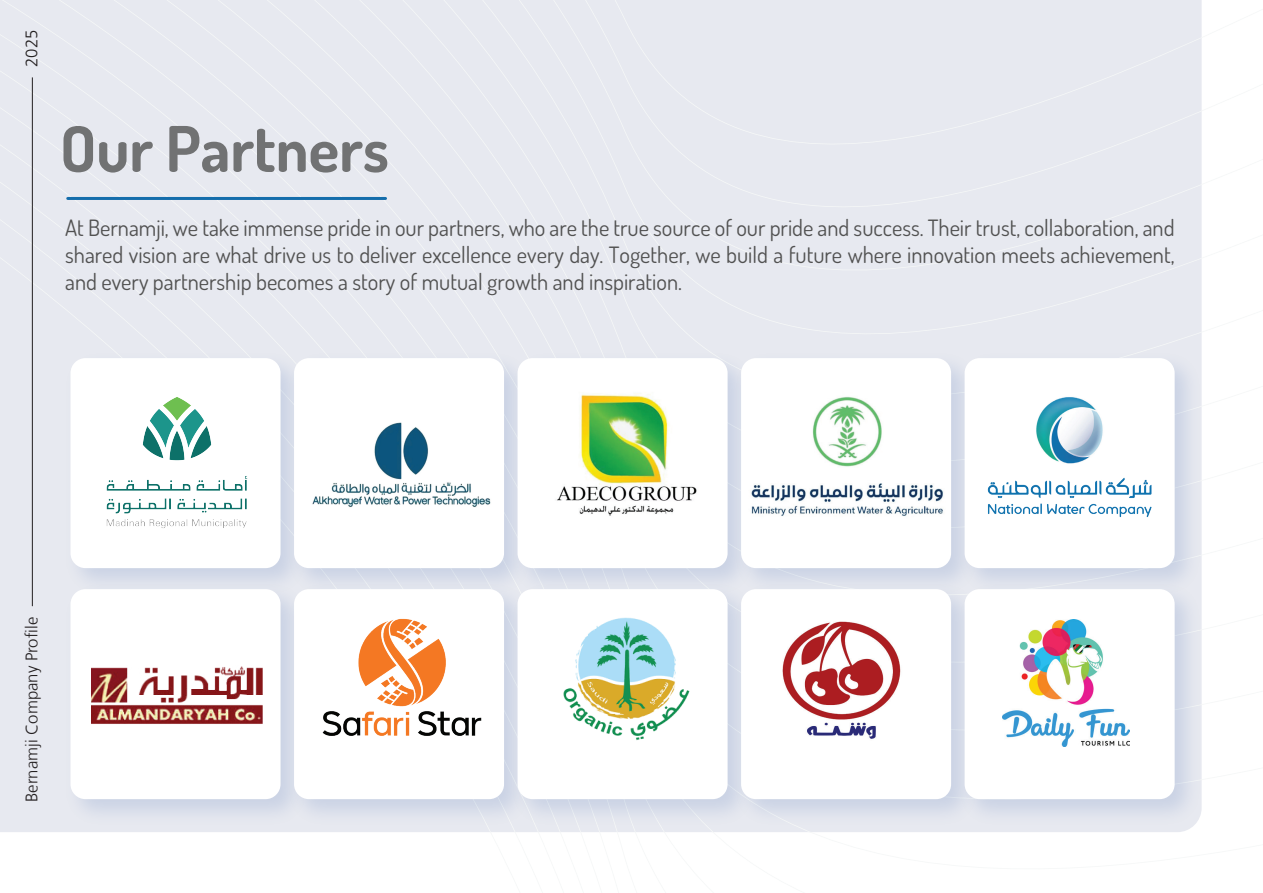
<style>
.page{position:relative;width:1263px;height:893px;background:#fff}
.page>*{position:absolute;margin:0;border:0;box-sizing:border-box;transform-origin:0 0}
.t1{font:700 63px "Dosis";color:#717273}
.t2{font:22.5px/27px "Dosis";color:#515151;text-align:justify}
.t3{font:300 16.8px "Frutiger LT Arabic 45";color:#231f20}
</style>
<div class="page">
<div style="left:0;top:0;width:1202px;height:832px;background:#e7e9f0"></div>
<hr style="left:32px;top:77px;width:1px;height:529px;background:#231f20">
<img style="left:58px;top:346px;width:224px;height:231px">
<div style="left:70px;top:358px;width:210px;height:210px;background:#fff;border-radius:15px"></div>
<img style="left:282px;top:346px;width:223px;height:231px">
<div style="left:294px;top:358px;width:210px;height:210px;background:#fff;border-radius:15px"></div>
<img style="left:505px;top:346px;width:224px;height:231px">
<div style="left:517px;top:358px;width:210px;height:210px;background:#fff;border-radius:15px"></div>
<img style="left:729px;top:346px;width:223px;height:231px">
<div style="left:741px;top:358px;width:210px;height:210px;background:#fff;border-radius:15px"></div>
<img style="left:952px;top:346px;width:250px;height:231px">
<div style="left:964px;top:358px;width:210px;height:210px;background:#fff;border-radius:15px"></div>
<img style="left:58px;top:577px;width:224px;height:255px">
<div style="left:70px;top:589px;width:210px;height:210px;background:#fff;border-radius:15px"></div>
<img style="left:282px;top:577px;width:223px;height:255px">
<img style="left:505px;top:577px;width:224px;height:255px">
<div style="left:517px;top:589px;width:210px;height:210px;background:#fff;border-radius:15px"></div>
<img style="left:729px;top:577px;width:223px;height:255px">
<div style="left:741px;top:589px;width:210px;height:210px;background:#fff;border-radius:15px"></div>
<img style="left:952px;top:577px;width:250px;height:255px">
<div style="left:964px;top:589px;width:210px;height:210px;background:#fff;border-radius:15px"></div>
<img style="left:92px;top:666px;width:170px;height:58px">
<img style="left:782px;top:621px;width:119px;height:118px">
<img style="left:312px;top:422px;width:179px;height:85px">
<img style="left:557px;top:393px;width:140px;height:123px">
<img style="left:751px;top:397px;width:192px;height:119px">
<img style="left:1002px;top:619px;width:128px;height:128px">
<img style="left:987px;top:393px;width:188px;height:139px">
<img style="left:563px;top:617px;width:127px;height:124px">
<img style="left:283px;top:570px;width:231px;height:229px">
<img style="left:106px;top:397px;width:142px;height:131px">
<hr style="left:68px;top:197px;width:318px;height:3px;background:#146dab">
<p class="t3" style="left:19px;top:67px;width:39px;rotate:-90deg">2025</p>
<h1 class="t1" style="left:60px;top:102px;width:330px">Our Partners</h1>
<p class="t2" style="left:65px;top:214px;width:1111px">At Bernamji, we take immense pride in our partners, who are the true source of our pride and success. Their trust, collaboration, and shared vision are what drive us to deliver excellence every day. Together, we build a future where innovation meets achievement, and every partnership becomes a story of mutual growth and inspiration.</p>
<p class="t3" style="left:19px;top:802px;width:187px;rotate:-90deg">Bernamji Company Profile</p>
</div>
